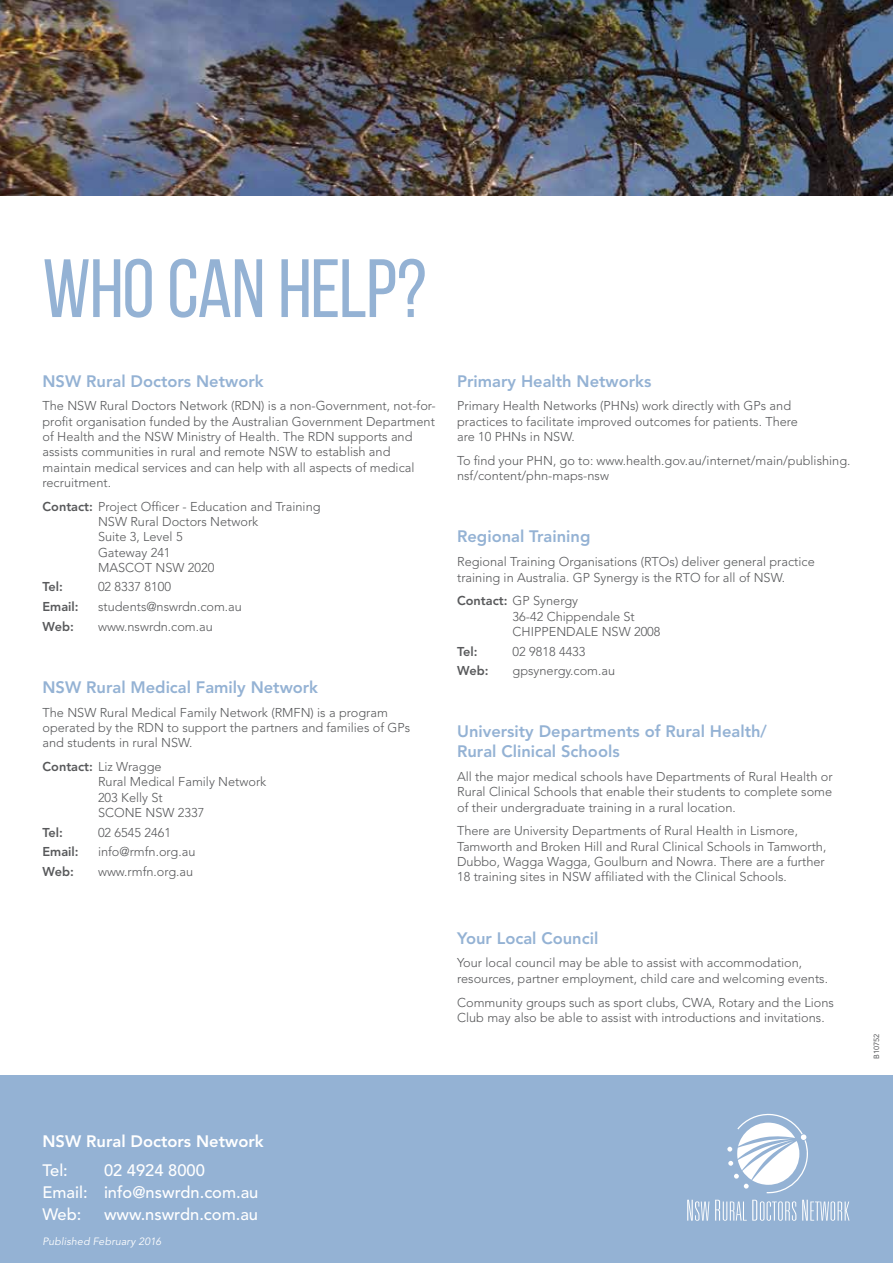
<style>
.page{position:relative;width:893px;height:1263px;background:#fff}
.page>*{position:absolute;margin:0;border:0;box-sizing:border-box;transform-origin:0 0}
.t1{font:82.5px "Bebas Neue";letter-spacing:-.015em;color:#94b2d4}
.t2{font:800 16.5px/19.8px "Avenir";color:#94b2d4}
.t3{font:500 16.5px/21.9px "Avenir";color:#fff}
.t4{font:800 16.5px "Avenir";color:#fff}
.t5{font:300 12.75px/15.3px "Avenir";color:#58595b}
.t6{font:800 12.75px "Avenir";color:#58595b}
.t7{font:italic 10.5px "Avenir";letter-spacing:.02em;color:#fff}
.t8{font:7.5px "Avenir";letter-spacing:-.01em;color:#58595b}
.s1{font-weight:800}
</style>
<div class="page">
<hr style="left:892px;top:0;width:1px;height:1263px;background:#94b2d4">
<img style="left:0;top:0;width:893px;height:196px">
<div style="left:0;top:1076px;width:893px;height:187px;background:#94b2d4"></div>
<svg style="left:687px;top:1200px;width:22px;height:21px"></svg>
<svg style="left:715px;top:1200px;width:81px;height:21px"></svg>
<svg style="left:802px;top:1200px;width:47px;height:21px"></svg>
<svg style="left:727px;top:1113px;width:81px;height:81px"></svg>
<h1 class="t1" style="left:43px;top:244px;width:386px">WHO CAN HELP?</h1>
<p class="t2" style="left:43px;top:371px;width:223px">NSW Rural Doctors Network</p>
<p class="t5" style="left:43px;top:398px;width:395px">The NSW Rural Doctors Network (RDN) is a non-Government, not-for&shy;profit organisation funded by the Australian Government Department of Health and the NSW Ministry of Health. The RDN supports and assists communities in rural and remote NSW to establish and maintain medical services and can help with all aspects of medical recruitment.</p>
<p class="t5" style="left:98px;top:499px;width:224px;text-indent:-56px"><span class="s1">Contact:</span> Project Officer - Education and Training<br>NSW Rural Doctors Network<br>Suite 3, Level 5<br>Gateway 241<br>MASCOT NSW 2020</p>
<p class="t6" style="left:43px;top:579px;width:22px">Tel:</p>
<p class="t5" style="left:98px;top:579px;width:74px">02 8337 8100</p>
<p class="t6" style="left:43px;top:599px;width:38px">Email:</p>
<p class="t5" style="left:98px;top:599px;width:145px">students@nswrdn.com.au</p>
<p class="t6" style="left:43px;top:619px;width:33px">Web:</p>
<p class="t5" style="left:98px;top:618px;width:116px">www.nswrdn.com.au</p>
<p class="t2" style="left:43px;top:677px;width:277px">NSW Rural Medical Family Network</p>
<p class="t5" style="left:43px;top:705px;width:369px">The NSW Rural Medical Family Network (RMFN) is a program operated by the RDN to support the partners and families of GPs and students in rural NSW.</p>
<p class="t5" style="left:98px;top:759px;width:170px;text-indent:-56px"><span class="s1">Contact:</span> Liz Wragge<br>Rural Medical Family Network<br>203 Kelly St<br>SCONE NSW 2337</p>
<p class="t6" style="left:43px;top:825px;width:22px">Tel:</p>
<p class="t5" style="left:98px;top:824px;width:74px">02 6545 2461</p>
<p class="t6" style="left:43px;top:844px;width:38px">Email:</p>
<p class="t5" style="left:98px;top:844px;width:99px">info@rmfn.org.au</p>
<p class="t6" style="left:43px;top:864px;width:33px">Web:</p>
<p class="t5" style="left:98px;top:864px;width:97px">www.rmfn.org.au</p>
<p class="t2" style="left:457px;top:371px;width:196px">Primary Health Networks</p>
<p class="t5" style="left:457px;top:398px;width:342px">Primary Health Networks (PHNs) work directly with GPs and practices to facilitate improved outcomes for patients. There are 10 PHNs in NSW.</p>
<p class="t5" style="left:457px;top:453px;width:395px">To find your PHN, go to: www.health.gov.au/internet/main/publishing. nsf/content/phn-maps-nsw</p>
<p class="t2" style="left:457px;top:527px;width:135px">Regional Training</p>
<p class="t5" style="left:457px;top:554px;width:359px">Regional Training Organisations (RTOs) deliver general practice training in Australia. GP Synergy is the RTO for all of NSW.</p>
<p class="t5" style="left:513px;top:593px;width:149px;text-indent:-56px"><span class="s1">Contact:</span> GP Synergy<br>36-42 Chippendale St<br>CHIPPENDALE NSW 2008</p>
<p class="t6" style="left:457px;top:643px;width:22px">Tel:</p>
<p class="t5" style="left:513px;top:643px;width:74px">02 9818 4433</p>
<p class="t6" style="left:457px;top:663px;width:33px">Web:</p>
<p class="t5" style="left:513px;top:663px;width:104px">gpsynergy.com.au</p>
<p class="t2" style="left:457px;top:722px;width:311px">University Departments of Rural Health/<br>Rural Clinical Schools</p>
<p class="t5" style="left:457px;top:769px;width:377px;text-align:justify">All the major medical schools have Departments of Rural Health or Rural Clinical Schools that enable their students to complete some of their undergraduate training in a rural location.</p>
<p class="t5" style="left:457px;top:823px;width:371px">There are University Departments of Rural Health in Lismore, Tamworth and Broken Hill and Rural Clinical Schools in Tamworth, Dubbo, Wagga Wagga, Goulburn and Nowra. There are a further 18 training sites in NSW affiliated with the Clinical Schools.</p>
<p class="t2" style="left:457px;top:928px;width:143px">Your Local Council</p>
<p class="t5" style="left:457px;top:955px;width:372px">Your local council may be able to assist with accommodation, resources, partner employment, child care and welcoming events.</p>
<p class="t5" style="left:457px;top:994px;width:378px">Community groups such as sport clubs, CWA, Rotary and the Lions<br>Club may also be able to assist with introductions and invitations.</p>
<p class="t8" style="left:872px;top:1059px;width:27px;rotate:-90deg">B10752</p>
<p class="t4" style="left:43px;top:1132px;width:223px">NSW Rural Doctors Network</p>
<p class="t3" style="left:43px;top:1159px;width:27px">Tel:</p>
<p class="t3" style="left:43px;top:1159px;width:217px;text-indent:61px">02 4924 8000<br>Email: info@nswrdn.com.au<br>Web:</p>
<p class="t3" style="left:104px;top:1203px;width:156px">www.nswrdn.com.au</p>
<p class="t7" style="left:43px;top:1235px;width:120px">Published February 2016</p>
</div>
